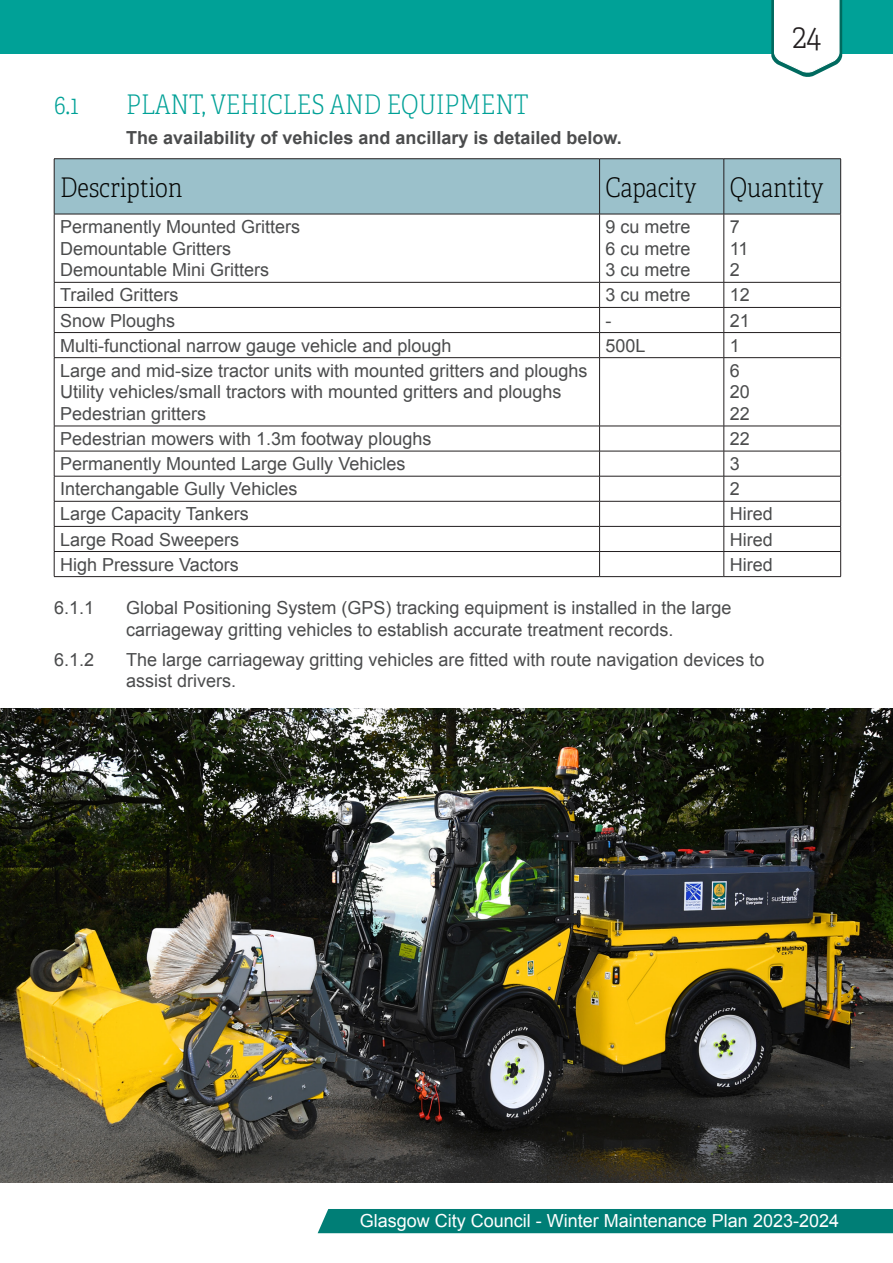
<style>
.page{position:relative;width:893px;height:1263px;background:#fff}
.page>*{position:absolute;margin:0;border:0;box-sizing:border-box;transform-origin:0 0}
.t1{font:100 36px "Adelle Condensed";color:#231f20}
.Sub_Headings{font:100 27px "Adelle Condensed";color:#00a197}
.Sub_Headings-2{font:100 27px "Adelle Condensed";color:#040503}
.Bullets_main{font:18px/21.6px "Arial";color:#4b4c4d}
.Bullets_main-2{font:700 18px "Arial";color:#4b4c4d}
.t2{font:18px "Arial";color:#fff}
</style>
<div class="page">
<div style="left:0;top:0;width:893px;height:54px;background:#00a197"></div>
<svg style="left:771px;top:0;width:71px;height:77px"></svg>
<div style="left:318px;top:1209px;width:575px;height:24px;background:#007e76"></div>
<div style="left:55px;top:159px;width:785px;height:55px;background:#9bc1cb"></div>
<hr style="left:54px;top:158px;width:546px;height:1px;background:#231f20">
<hr style="left:54px;top:159px;width:1px;height:55px;background:#231f20">
<hr style="left:600px;top:158px;width:124px;height:1px;background:#231f20">
<hr style="left:599px;top:159px;width:1px;height:55px;background:#231f20">
<hr style="left:724px;top:158px;width:117px;height:1px;background:#231f20">
<hr style="left:724px;top:159px;width:1px;height:55px;background:#231f20">
<hr style="left:840px;top:159px;width:1px;height:55px;background:#231f20">
<hr style="left:54px;top:214px;width:546px;height:1px;background:#231f20">
<hr style="left:54px;top:214px;width:1px;height:68px;background:#231f20">
<hr style="left:600px;top:214px;width:124px;height:1px;background:#231f20">
<hr style="left:599px;top:214px;width:1px;height:68px;background:#231f20">
<hr style="left:724px;top:214px;width:117px;height:1px;background:#231f20">
<hr style="left:724px;top:214px;width:1px;height:68px;background:#231f20">
<hr style="left:840px;top:214px;width:1px;height:68px;background:#231f20">
<hr style="left:54px;top:282px;width:546px;height:1px;background:#231f20">
<hr style="left:600px;top:282px;width:124px;height:1px;background:#231f20">
<hr style="left:724px;top:282px;width:117px;height:1px;background:#231f20">
<hr style="left:54px;top:307px;width:546px;height:1px;background:#231f20">
<hr style="left:600px;top:307px;width:124px;height:1px;background:#231f20">
<hr style="left:724px;top:307px;width:117px;height:1px;background:#231f20">
<hr style="left:54px;top:332px;width:546px;height:1px;background:#231f20">
<svg style="left:54px;top:282px;width:1px;height:75px"></svg>
<hr style="left:600px;top:332px;width:124px;height:1px;background:#231f20">
<svg style="left:599px;top:282px;width:1px;height:75px"></svg>
<hr style="left:724px;top:332px;width:117px;height:1px;background:#231f20">
<svg style="left:724px;top:282px;width:1px;height:75px"></svg>
<svg style="left:840px;top:282px;width:1px;height:75px"></svg>
<hr style="left:54px;top:357px;width:546px;height:1px;background:#231f20">
<hr style="left:54px;top:358px;width:1px;height:68px;background:#231f20">
<hr style="left:600px;top:357px;width:124px;height:1px;background:#231f20">
<hr style="left:599px;top:358px;width:1px;height:68px;background:#231f20">
<hr style="left:724px;top:357px;width:117px;height:1px;background:#231f20">
<hr style="left:724px;top:358px;width:1px;height:68px;background:#231f20">
<hr style="left:840px;top:358px;width:1px;height:68px;background:#231f20">
<hr style="left:54px;top:426px;width:546px;height:1px;background:#231f20">
<hr style="left:600px;top:426px;width:124px;height:1px;background:#231f20">
<hr style="left:724px;top:426px;width:117px;height:1px;background:#231f20">
<hr style="left:54px;top:451px;width:546px;height:1px;background:#231f20">
<hr style="left:600px;top:451px;width:124px;height:1px;background:#231f20">
<hr style="left:724px;top:451px;width:117px;height:1px;background:#231f20">
<hr style="left:54px;top:476px;width:546px;height:1px;background:#231f20">
<hr style="left:600px;top:476px;width:124px;height:1px;background:#231f20">
<hr style="left:724px;top:476px;width:117px;height:1px;background:#231f20">
<hr style="left:54px;top:501px;width:546px;height:1px;background:#231f20">
<hr style="left:600px;top:501px;width:124px;height:1px;background:#231f20">
<hr style="left:724px;top:501px;width:117px;height:1px;background:#231f20">
<hr style="left:54px;top:526px;width:546px;height:1px;background:#231f20">
<hr style="left:600px;top:526px;width:124px;height:1px;background:#231f20">
<hr style="left:724px;top:526px;width:117px;height:1px;background:#231f20">
<hr style="left:54px;top:551px;width:546px;height:1px;background:#231f20">
<svg style="left:54px;top:426px;width:1px;height:150px"></svg>
<hr style="left:600px;top:551px;width:124px;height:1px;background:#231f20">
<svg style="left:599px;top:426px;width:1px;height:150px"></svg>
<hr style="left:724px;top:551px;width:117px;height:1px;background:#231f20">
<svg style="left:724px;top:426px;width:1px;height:150px"></svg>
<svg style="left:840px;top:426px;width:1px;height:150px"></svg>
<hr style="left:54px;top:576px;width:546px;height:1px;background:#231f20">
<hr style="left:600px;top:576px;width:124px;height:1px;background:#231f20">
<hr style="left:724px;top:576px;width:117px;height:1px;background:#231f20">
<img style="left:0;top:708px;width:893px;height:475px">
<h1 class="t1" style="left:792px;top:14px;width:30px">24</h1>
<p class="Sub_Headings" style="left:54px;top:88px;width:26px">6.1</p>
<p class="Sub_Headings" style="left:126px;top:88px;width:404px">PLANT, VEHICLES AND EQUIPMENT</p>
<p class="Bullets_main-2" style="left:126px;top:126px;width:497px">The availability of vehicles and ancillary is detailed below.</p>
<p class="Sub_Headings-2" style="left:60px;top:171px;width:124px">Description</p>
<p class="Sub_Headings-2" style="left:606px;top:171px;width:92px">Capacity</p>
<p class="Sub_Headings-2" style="left:730px;top:171px;width:95px">Quantity</p>
<p class="Bullets_main" style="left:60px;top:216px;width:242px">Permanently Mounted Gritters</p>
<p class="Bullets_main" style="left:60px;top:238px;width:173px">Demountable Gritters</p>
<p class="Bullets_main" style="left:60px;top:259px;width:211px">Demountable Mini Gritters</p>
<p class="Bullets_main" style="left:606px;top:216px;width:87px">9 cu metre</p>
<p class="Bullets_main" style="left:606px;top:238px;width:87px">6 cu metre</p>
<p class="Bullets_main" style="left:606px;top:259px;width:87px">3 cu metre</p>
<p class="Bullets_main" style="left:730px;top:216px;width:12px">7</p>
<p class="Bullets_main" style="left:730px;top:238px;width:20px">11</p>
<p class="Bullets_main" style="left:730px;top:259px;width:12px">2</p>
<p class="Bullets_main" style="left:60px;top:284px;width:120px">Trailed Gritters</p>
<p class="Bullets_main" style="left:606px;top:284px;width:87px">3 cu metre</p>
<p class="Bullets_main" style="left:730px;top:284px;width:22px">12</p>
<p class="Bullets_main" style="left:60px;top:310px;width:117px">Snow Ploughs</p>
<p class="Bullets_main" style="left:606px;top:310px;width:7px">-</p>
<p class="Bullets_main" style="left:730px;top:310px;width:22px">21</p>
<p class="Bullets_main" style="left:60px;top:335px;width:393px">Multi-functional narrow gauge vehicle and plough</p>
<p class="Bullets_main" style="left:606px;top:335px;width:42px">500L</p>
<p class="Bullets_main" style="left:730px;top:335px;width:12px">1</p>
<p class="Bullets_main" style="left:60px;top:360px;width:529px">Large and mid-size tractor units with mounted gritters and ploughs</p>
<p class="Bullets_main" style="left:60px;top:381px;width:503px">Utility vehicles/small tractors with mounted gritters and ploughs</p>
<p class="Bullets_main" style="left:60px;top:403px;width:148px">Pedestrian gritters</p>
<p class="Bullets_main" style="left:730px;top:360px;width:12px">6</p>
<p class="Bullets_main" style="left:730px;top:381px;width:22px">20</p>
<p class="Bullets_main" style="left:730px;top:403px;width:22px">22</p>
<p class="Bullets_main" style="left:60px;top:428px;width:373px">Pedestrian mowers with 1.3m footway ploughs</p>
<p class="Bullets_main" style="left:730px;top:428px;width:22px">22</p>
<p class="Bullets_main" style="left:60px;top:453px;width:347px">Permanently Mounted Large Gully Vehicles</p>
<p class="Bullets_main" style="left:730px;top:453px;width:12px">3</p>
<p class="Bullets_main" style="left:60px;top:478px;width:239px">Interchangable Gully Vehicles</p>
<p class="Bullets_main" style="left:730px;top:478px;width:12px">2</p>
<p class="Bullets_main" style="left:60px;top:503px;width:190px">Large Capacity Tankers</p>
<p class="Bullets_main" style="left:730px;top:503px;width:45px">Hired</p>
<p class="Bullets_main" style="left:60px;top:529px;width:181px">Large Road Sweepers</p>
<p class="Bullets_main" style="left:730px;top:529px;width:45px">Hired</p>
<p class="Bullets_main" style="left:60px;top:554px;width:180px">High Pressure Vactors</p>
<p class="Bullets_main" style="left:730px;top:554px;width:45px">Hired</p>
<p class="Bullets_main" style="left:54px;top:597px;width:42px">6.1.1</p>
<p class="Bullets_main" style="left:126px;top:597px;width:607px">Global Positioning System (GPS) tracking equipment is installed in the large carriageway gritting vehicles to establish accurate treatment records.</p>
<p class="Bullets_main" style="left:54px;top:649px;width:42px">6.1.2</p>
<p class="Bullets_main" style="left:126px;top:649px;width:640px">The large carriageway gritting vehicles are fitted with route navigation devices to assist drivers.</p>
<p class="t2" style="left:360px;top:1209px;width:481px">Glasgow City Council - Winter Maintenance Plan 2023-2024</p>
</div>
